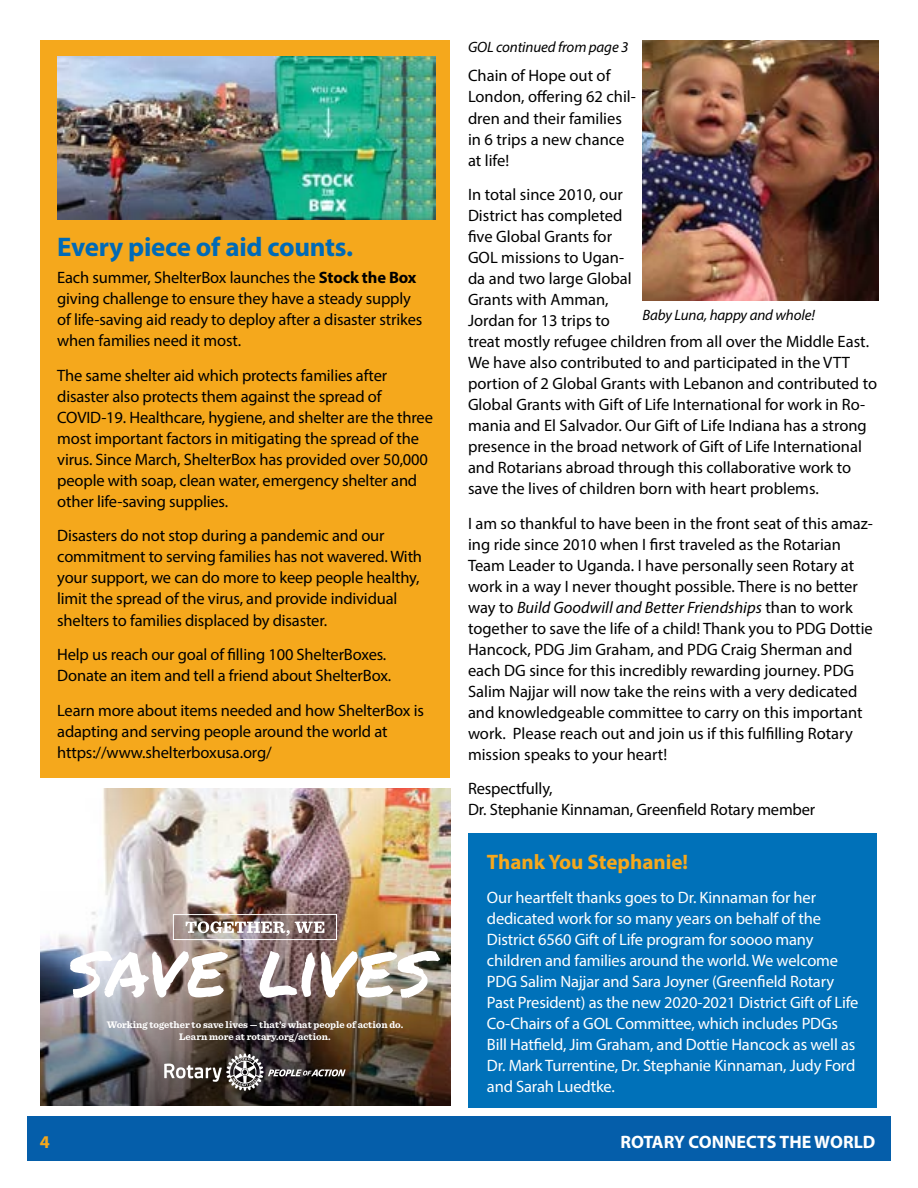
<style>
.page{position:relative;width:918px;height:1188px;background:#fff}
.page>*{position:absolute;margin:0;border:0;box-sizing:border-box;transform-origin:0 0}
.t1{font:700 27px "Myriad Pro";letter-spacing:-.01em;color:#006ab6}
.t2{font:700 21px "Myriad Pro";color:#f6a81c}
.t3{font:700 18px "Myriad Pro";color:#fff}
.t4{font:700 18px "Myriad Pro";color:#f6a81c}
.t5{font:16.5px/21px "Myriad Pro";letter-spacing:-.005em;color:#000}
.t6{font:16.5px/21px "Myriad Pro";letter-spacing:-.01em;color:#fff}
.t7{font:italic 15px "Myriad Pro";letter-spacing:-.01em;color:#000}
.t8{font:700 9.9px/11.7px "Sentinel";color:#fff;text-align:center}
.s1{font-weight:700}
.s2{font-style:italic}
</style>
<div class="page">
<img style="left:103px;top:788px;width:347px;height:103px">
<img style="left:40px;top:891px;width:410px;height:215px">
<svg style="left:175px;top:916px;width:160px;height:22px"></svg>
<div style="left:173px;top:914px;width:164px;height:26px;border:1px solid #fff"></div>
<svg style="left:186px;top:921px;width:138px;height:15px"></svg>
<img style="left:58px;top:939px;width:392px;height:71px">
<img style="left:70px;top:951px;width:370px;height:47px">
<div style="left:147px;top:1037px;width:215px;height:69px;background:#000;opacity:.24"></div>
<svg style="left:164px;top:1053px;width:182px;height:38px;background:#544c49"></svg>
<div style="left:40px;top:40px;width:410px;height:738px;background:#f5a81c"></div>
<div style="left:27px;top:1117px;width:864px;height:44px;background:#055eaa"></div>
<img style="left:57px;top:56px;width:378px;height:163px">
<div style="left:468px;top:834px;width:409px;height:274px;background:#0071b9"></div>
<img style="left:643px;top:40px;width:235px;height:261px">
<h1 class="t1" style="left:57px;top:229px;width:297px">Every piece of aid counts.</h1>
<p class="t5" style="left:57px;top:267px;width:367px">Each summer, ShelterBox launches the <span class="s1">Stock the Box </span>giving challenge to ensure they have a steady supply of life-saving aid ready to deploy after a disaster strikes when families need it most.</p>
<p class="t5" style="left:57px;top:365px;width:377px">The same shelter aid which protects families after disaster also protects them against the spread of COVID-19. Healthcare, hygiene, and shelter are the three most important factors in mitigating the spread of the virus. Since March, ShelterBox has provided over 50,000 people with soap, clean water, emergency shelter and other life-saving supplies.</p>
<p class="t5" style="left:57px;top:525px;width:366px">Disasters do not stop during a pandemic and our commitment to serving families has not wavered. With your support, we can do more to keep people healthy, limit the spread of the virus, and provide individual shelters to families displaced by disaster.</p>
<p class="t5" style="left:57px;top:644px;width:336px">Help us reach our goal of filling 100 ShelterBoxes.<br>Donate an item and tell a friend about ShelterBox.</p>
<p class="t5" style="left:57px;top:699px;width:368px">Learn more about items needed and how ShelterBox is adapting and serving people around the world at https://www.shelterboxusa.org/</p>
<p class="t8" style="left:107px;top:1018px;width:298px">Working together to save lives — that’s what people of action do.<br>Learn more at rotary.org/action.</p>
<p class="t7" style="left:468px;top:37px;width:162px">GOL continued from page 3</p>
<p class="t5" style="left:468px;top:65px;width:169px">Chain of Hope out of<br>London, offering 62 chil&shy;dren and their families in 6 trips a new chance at life!</p>
<p class="t5" style="left:468px;top:184px;width:411px">In total since 2010, our<br>District has completed<br>five Global Grants for<br>GOL missions to Ugan-<br>da and two large Global<br>Grants with Amman,<br>Jordan for 13 trips to<br>treat mostly refugee children from all over the Middle East.<br>We have also contributed to and participated in the VTT portion of 2 Global Grants with Lebanon and contributed to Global Grants with Gift of Life International for work in Ro&shy;mania and El Salvador. Our Gift of Life Indiana has a strong presence in the broad network of Gift of Life International and Rotarians abroad through this collaborative work to save the lives of children born with heart problems.</p>
<p class="t5" style="left:468px;top:512px;width:406px">I am so thankful to have been in the front seat of this amaz&shy;ing ride since 2010 when I first traveled as the Rotarian Team Leader to Uganda. I have personally seen Rotary at work in a way I never thought possible. There is no better way to <span class="s2">Build Goodwill and Better Friendships</span> than to work together to save the life of a child! Thank you to PDG Dottie Hancock, PDG Jim Graham, and PDG Craig Sherman and each DG since for this incredibly rewarding journey. PDG Salim Najjar will now take the reins with a very dedicated and knowledgeable committee to carry on this important work. Please reach out and join us if this fulfilling Rotary mission speaks to your heart!</p>
<p class="t5" style="left:468px;top:778px;width:349px">Respectfully,<br>Dr. Stephanie Kinnaman, Greenfield Rotary member</p>
<p class="t7" style="left:643px;top:306px;width:174px">Baby Luna, happy and whole!</p>
<p class="t2" style="left:487px;top:848px;width:203px">Thank You Stephanie!</p>
<p class="t6" style="left:487px;top:887px;width:373px">Our heartfelt thanks goes to Dr. Kinnaman for her dedicated work for so many years on behalf of the District 6560 Gift of Life program for soooo many children and families around the world. We welcome PDG Salim Najjar and Sara Joyner (Greenfield Rotary Past President) as the new 2020-2021 District Gift of Life Co-Chairs of a GOL Committee, which includes PDGs Bill Hatfield, Jim Graham, and Dottie Hancock as well as Dr. Mark Turrentine, Dr. Stephanie Kinnaman, Judy Ford and Sarah Luedtke.</p>
<p class="t4" style="left:40px;top:1130px;width:11px">4</p>
<p class="t3" style="left:620px;top:1130px;width:257px">ROTARY CONNECTS THE WORLD</p>
</div>
